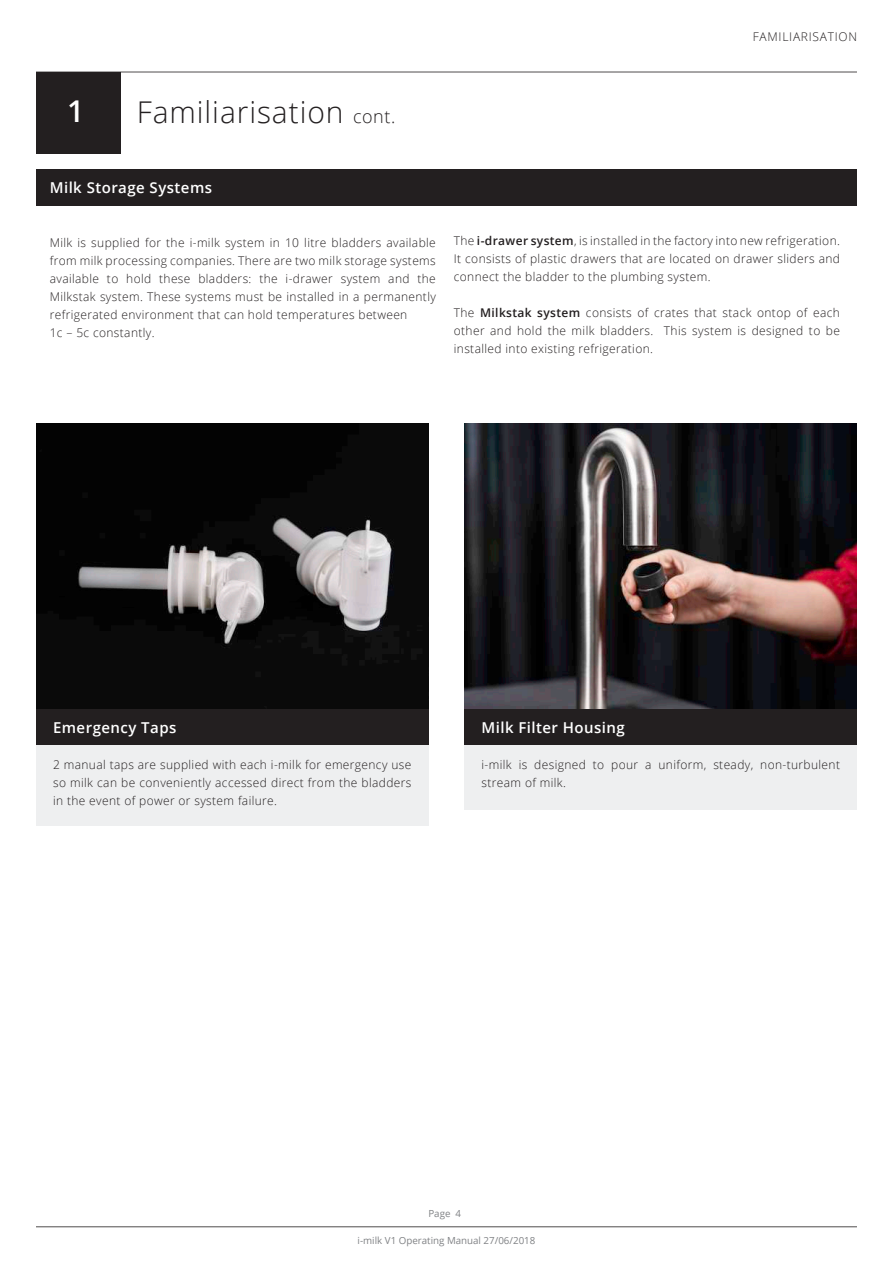
<style>
.page{position:relative;width:893px;height:1263px;background:#fff}
.page>*{position:absolute;margin:0;border:0;box-sizing:border-box;transform-origin:0 0}
.t1{font:300 30px "Open Sans";letter-spacing:.03em;color:#231f20}
.t2{font:600 30px "Open Sans";color:#fff}
.t3{font:600 15px "Open Sans";letter-spacing:.03em;color:#fff}
.t4{font:300 12px/18px "Open Sans";letter-spacing:.03em;color:#231f20;text-align:justify}
.t5{font:300 12px "Open Sans";letter-spacing:.06em;color:#231f20}
.t6{font:9.75px "Open Sans";color:#808285}
.s1{font-size:18px}
.s2{font-weight:600}
</style>
<div class="page">
<hr style="left:36px;top:72px;width:821px;height:1px;background:#231f20">
<hr style="left:36px;top:1226px;width:821px;height:1px;background:#231f20">
<div style="left:36px;top:745px;width:392px;height:81px;background:#eeeff0"></div>
<div style="left:464px;top:745px;width:393px;height:65px;background:#eeeff0"></div>
<div style="left:36px;top:708px;width:392px;height:37px;background:#231f20"></div>
<div style="left:464px;top:708px;width:393px;height:37px;background:#231f20"></div>
<div style="left:36px;top:169px;width:821px;height:37px;background:#231f20"></div>
<div style="left:36px;top:72px;width:84px;height:81px;background:#231f20"></div>
<img style="left:36px;top:423px;width:392px;height:285px">
<img style="left:464px;top:423px;width:393px;height:285px">
<h1 class="t2" style="left:67px;top:90px;width:19px">1</h1>
<h1 class="t1" style="left:137px;top:92px;width:260px">Familiarisation <span class="s1">cont.</span></h1>
<p class="t3" style="left:50px;top:177px;width:164px">Milk Storage Systems</p>
<p class="t5" style="left:753px;top:28px;width:106px">FAMILIARISATION</p>
<p class="t4" style="left:50px;top:233px;width:388px;text-align:left">Milk is supplied for the i-milk system in 10 litre bladders available from milk processing companies. There are two milk storage systems available to hold these bladders: the i-drawer system and the Milkstak system. These systems must be installed in a permanently refrigerated environment that can hold temperatures between<br>1c – 5c constantly.</p>
<p class="t4" style="left:454px;top:231px;width:388px">The <span class="s2">i-drawer system</span>, is installed in the factory into new refrigeration.<br>It consists of plastic drawers that are located on drawer sliders and connect the bladder to the plumbing system.</p>
<p class="t4" style="left:454px;top:303px;width:388px">The <span class="s2">Milkstak system</span> consists of crates that stack ontop of each other and hold the milk bladders. This system is designed to be installed into existing refrigeration.</p>
<p class="t3" style="left:53px;top:717px;width:125px">Emergency Taps</p>
<p class="t4" style="left:53px;top:755px;width:360px">2 manual taps are supplied with each i-milk for emergency use so milk can be conveniently accessed direct from the bladders in the event of power or system failure.</p>
<p class="t3" style="left:482px;top:717px;width:145px">Milk Filter Housing</p>
<p class="t4" style="left:482px;top:755px;width:360px">i-milk is designed to pour a uniform, steady, non-turbulent stream of milk.</p>
<p class="t6" style="left:428px;top:1206px;width:34px">Page 4</p>
<p class="t6" style="left:358px;top:1234px;width:179px">i-milk V1 Operating Manual 27/06/2018</p>
</div>
